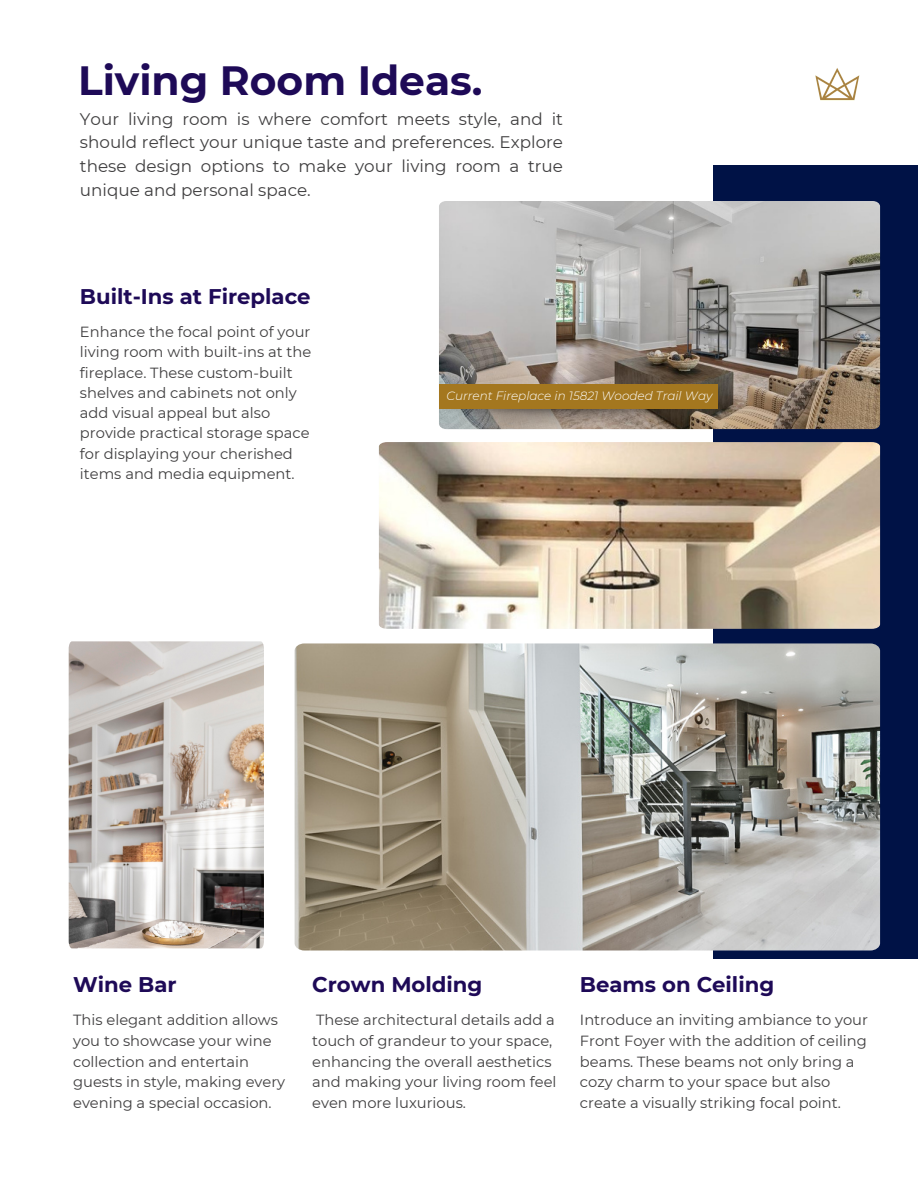
<style>
.page{position:relative;width:918px;height:1188px;background:#fff}
.page>*{position:absolute;margin:0;border:0;box-sizing:border-box;transform-origin:0 0}
.t1{font:700 40.8px "Montserrat";color:#1e0a57}
.t2{font:700 21.15px "Montserrat";color:#1e0a57}
.t3{font:16.8px/23.7px "Montserrat";color:#3f3e3f;text-align:justify}
.t4{font:14.7px/20.9px "Montserrat";color:#3f3e3f}
.t5{font:italic 300 12px "Montserrat";color:#fff}
</style>
<div class="page">
<div style="left:713px;top:165px;width:205px;height:794px;background:#001246"></div>
<img style="left:69px;top:641px;width:195px;height:307px">
<img style="left:439px;top:201px;width:441px;height:228px">
<img style="left:379px;top:442px;width:501px;height:187px">
<img style="left:295px;top:643px;width:585px;height:308px">
<img style="left:815px;top:68px;width:45px;height:33px">
<div style="left:439px;top:385px;width:279px;height:24px;background:#a4771f"></div>
<img style="left:439px;top:409px;width:252px;height:20px">
<p class="t1" style="left:78px;top:56px;width:406px">Living Room Ideas.</p>
<h3 class="t3" style="left:80px;top:107px;width:485px">Your living room is where comfort meets style, and it should reflect your unique taste and preferences. Explore these design options to make your living room a true unique and personal space.</h3>
<h4 class="t2" style="left:80px;top:283px;width:232px">Built-Ins at Fireplace</h4>
<p class="t4" style="left:80px;top:322px;width:233px;line-height:20.2px">Enhance the focal point of your living room with built-ins at the fireplace. These custom-built shelves and cabinets not only add visual appeal but also provide practical storage space for displaying your cherished items and media equipment.</p>
<h4 class="t5" style="left:446px;top:389px;width:267px">Current Fireplace in 15821 Wooded Trail Way</h4>
<h2 class="t2" style="left:73px;top:971px;width:105px">Wine Bar</h2>
<h2 class="t2" style="left:312px;top:972px;width:172px">Crown Molding</h2>
<h2 class="t4" style="left:312px;top:1009px;width:246px">These architectural details add a touch of grandeur to your space, enhancing the overall aesthetics and making your living room feel even more luxurious.</h2>
<h2 class="t4" style="left:73px;top:1009px;width:214px">This elegant addition allows you to showcase your wine collection and entertain guests in style, making every evening a special occasion.</h2>
<h4 class="t2" style="left:580px;top:972px;width:196px">Beams on Ceiling</h4>
<h4 class="t4" style="left:580px;top:1009px;width:290px">Introduce an inviting ambiance to your Front Foyer with the addition of ceiling beams. These beams not only bring a cozy charm to your space but also create a visually striking focal point.</h4>
</div>
